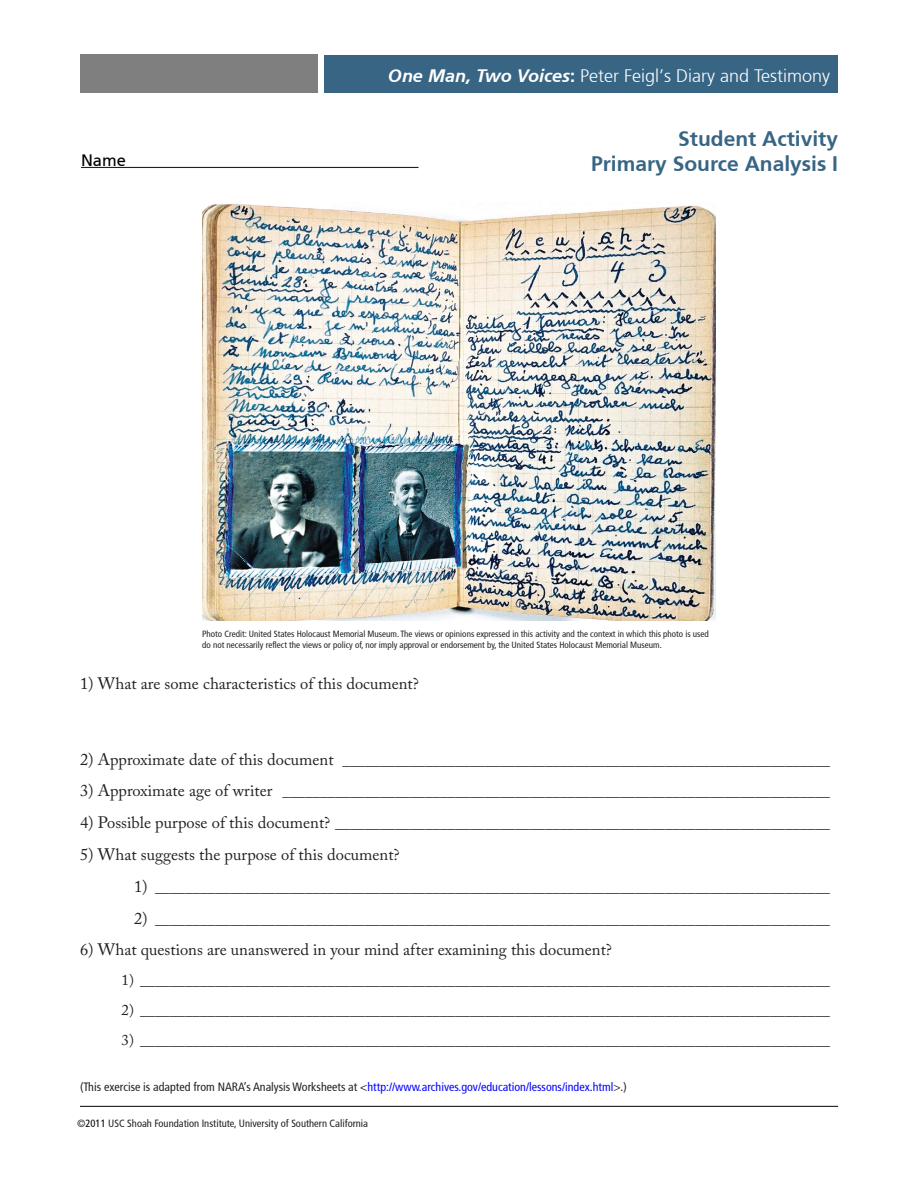
<style>
.page{position:relative;width:918px;height:1188px;background:#fff}
.page>*{position:absolute;margin:0;border:0;box-sizing:border-box;transform-origin:0 0}
.t1{font:700 21px "Frutiger";color:#386584}
.t2{font:300 18px "Frutiger";color:#fff}
.t3{font:16.5px "Adobe Caslon Pro";color:#231f20}
.t4{font:16.5px "Frutiger";color:#000}
.t5{font:15px "Adobe Caslon Pro";color:#231f20}
.t6{font:condensed 12px "Frutiger";color:#231f20}
.t7{font:condensed 10.5px "Frutiger";color:#231f20}
.t8{font:condensed 9px/10.8px "Frutiger";color:#231f20}
.s1{font-weight:700;font-style:italic}
.s2{font-weight:700}
.s3{font-size:16.5px}
.s4{color:#00f}
.s5{color:#000}
</style>
<div class="page">
<div style="left:80px;top:54px;width:238px;height:39px;background:#7f7f7f"></div>
<div style="left:325px;top:55px;width:513px;height:38px;background:#386584"></div>
<hr style="left:81px;top:167px;width:337px;height:1px;background:#231f20">
<hr style="left:80px;top:1106px;width:758px;height:1px;background:#000">
<img style="left:202px;top:204px;width:514px;height:417px">
<p class="t2" style="left:388px;top:66px;width:444px"><span class="s1">One Man, Two Voices</span><span class="s2">:</span> Peter Feigl’s Diary and Testimony</p>
<p class="t1" style="left:678px;top:126px;width:161px">Student Activity</p>
<p class="t4" style="left:81px;top:151px;width:46px">Name</p>
<p class="t1" style="left:591px;top:151px;width:249px">Primary Source Analysis I</p>
<p class="t8" style="left:202px;top:628px;width:508px">Photo Credit: United States Holocaust Memorial Museum. The views or opinions expressed in this activity and the context in which this photo is used do not necessarily reflect the views or policy of, nor imply approval or endorsement by, the United States Holocaust Memorial Museum.</p>
<p class="t3" style="left:80px;top:673px;width:340px">1) What are some characteristics of this document?</p>
<p class="t5" style="left:80px;top:751px;width:752px"><span class="s3">2) Approximate date of this document</span> _________________________________________________________________</p>
<p class="t5" style="left:80px;top:783px;width:752px"><span class="s3">3) Approximate age of writer</span> _________________________________________________________________________</p>
<p class="t5" style="left:80px;top:814px;width:751px"><span class="s3">4) Possible purpose of this document?</span> __________________________________________________________________</p>
<p class="t3" style="left:80px;top:845px;width:321px">5) What suggests the purpose of this document?</p>
<p class="t5" style="left:134px;top:878px;width:697px"><span class="s3">1)</span> __________________________________________________________________________________________</p>
<p class="t5" style="left:134px;top:910px;width:698px"><span class="s3">2)</span> __________________________________________________________________________________________</p>
<p class="t3" style="left:80px;top:940px;width:534px">6) What questions are unanswered in your mind after examining this document?</p>
<p class="t5" style="left:122px;top:972px;width:710px">1) ____________________________________________________________________________________________</p>
<p class="t5" style="left:122px;top:1002px;width:710px">2) ____________________________________________________________________________________________</p>
<p class="t5" style="left:122px;top:1032px;width:710px">3) ____________________________________________________________________________________________</p>
<p class="t6" style="left:80px;top:1079px;width:548px">(This exercise is adapted from NARA’s Analysis Worksheets at &lt;<span class="s4">http://www.archives.gov/education/lessons/index.html</span>&gt;.)</p>
<p class="t7" style="left:77px;top:1117px;width:292px">©<span class="s5">2011</span> USC Shoah Foundation Institute, University of Southern California</p>
</div>
